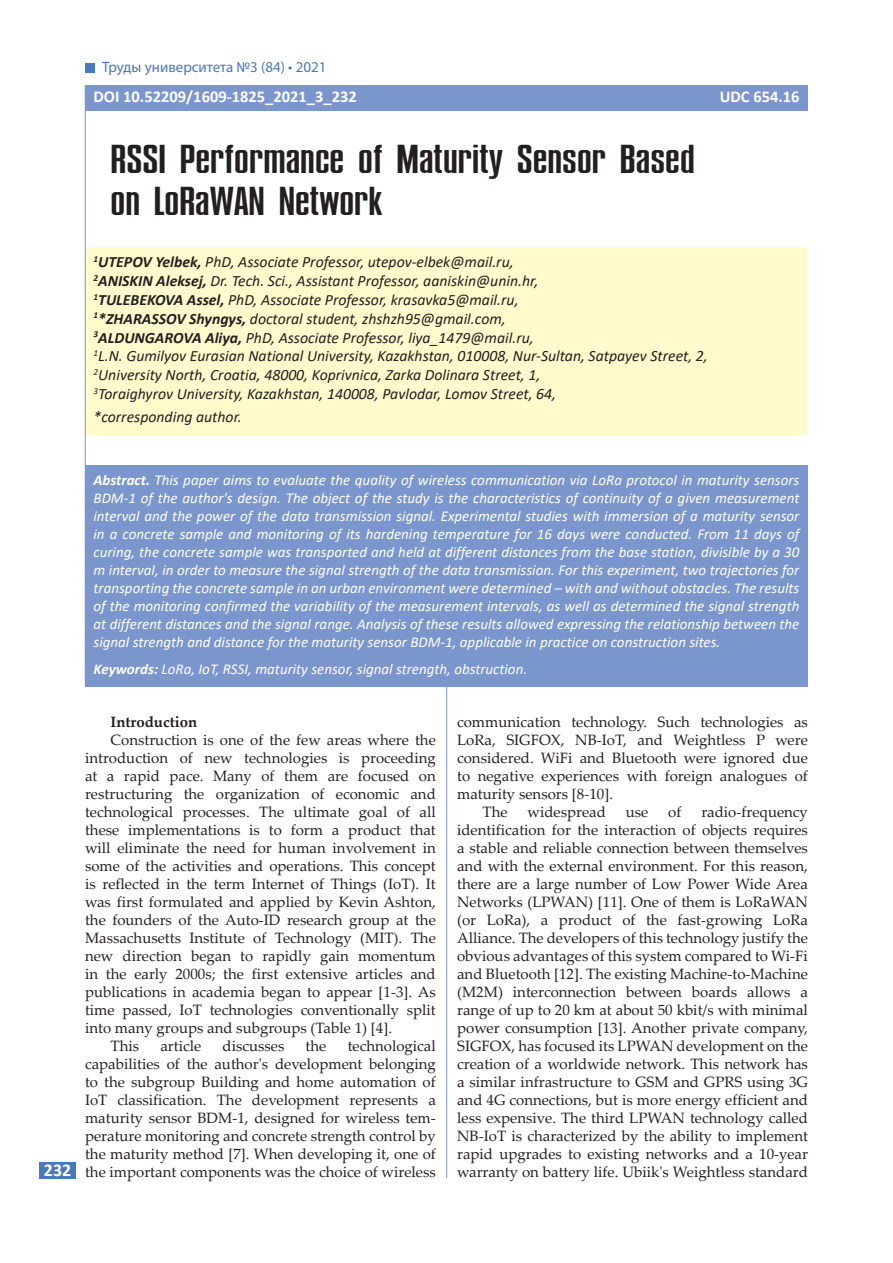
<style>
.page{position:relative;width:893px;height:1263px;background:#fff}
.page>*{position:absolute;margin:0;border:0;box-sizing:border-box;transform-origin:0 0}
.ЗАГОЛОВОК_Cambria_20{font:42px/42px "SM Compo Normal";color:#231f20;scale:1.1 1}
.t1{font:700 18px "Calibri";color:#fff}
.УДК_Calibri_11pt{font:700 16.5px "Calibri";color:#fff}
.АВТОРЫ_Calibri_10_5p{font:italic 15.75px "Calibri";color:#231f20}
.ТЕКСТ_Palatino_Linot{font:15px/18px "Palatino Linotype";color:#231f20;text-align:justify}
.КЛЮЧЕВЫЕ_СЛОВА_Calib{font:italic 15px/18px "Calibri";color:#fff;text-align:justify}
.t2{font:15px "Myriad Pro";color:#4a78bd}
.ТЕКСТ_Palatino_Linot-2{font:700 15px "Palatino Linotype";color:#231f20}
.s1{font-weight:700}
</style>
<div class="page">
<div style="left:40px;top:1162px;width:36px;height:16px;background:#4a78bd"></div>
<div style="left:85px;top:63px;width:9px;height:9px;background:#4a78bd"></div>
<hr style="left:446px;top:685px;width:1px;height:493px;background:#7b96cc">
<div style="left:85px;top:247px;width:723px;height:32px;background:#fffbcc"></div>
<div style="left:85px;top:266px;width:723px;height:32px;background:#fffbcc"></div>
<div style="left:85px;top:284px;width:723px;height:33px;background:#fffbcc"></div>
<div style="left:85px;top:303px;width:723px;height:33px;background:#fffbcc"></div>
<div style="left:85px;top:322px;width:723px;height:33px;background:#fffbcc"></div>
<div style="left:85px;top:341px;width:723px;height:33px;background:#fffbcc"></div>
<div style="left:85px;top:360px;width:723px;height:33px;background:#fffbcc"></div>
<div style="left:85px;top:379px;width:723px;height:33px;background:#fffbcc"></div>
<div style="left:85px;top:402px;width:723px;height:33px;background:#fffbcc"></div>
<div style="left:85px;top:85px;width:723px;height:25px;background:#7b96cc"></div>
<hr style="left:85px;top:85px;width:1px;height:600px;background:#7b96cc">
<div style="left:85px;top:466px;width:723px;height:194px;background:#7b96cc"></div>
<div style="left:85px;top:654px;width:723px;height:32px;background:#7b96cc"></div>
<p class="t2" style="left:102px;top:58px;width:226px">Труды университета №3 (84) • 2021</p>
<p class="УДК_Calibri_11pt" style="left:94px;top:85px;width:265px">DOI 10.52209/1609-1825_2021_3_232</p>
<p class="УДК_Calibri_11pt" style="left:720px;top:85px;width:81px">UDC 654.16</p>
<p class="ЗАГОЛОВОК_Cambria_20" style="left:111px;top:139px;width:533px">RSSI Performance of Maturity Sensor Based on LoRaWAN Network</p>
<p class="АВТОРЫ_Calibri_10_5p" style="left:94px;top:251px;width:422px"><sup>1</sup><span class="s1">UTEPOV Yelbek,</span> PhD, Associate Professor, utepov-elbek@mail.ru,</p>
<p class="АВТОРЫ_Calibri_10_5p" style="left:94px;top:270px;width:446px"><sup>2</sup><span class="s1">ANISKIN Aleksej,</span> Dr. Tech. Sci., Assistant Professor, aaniskin@unin.hr,</p>
<p class="АВТОРЫ_Calibri_10_5p" style="left:94px;top:289px;width:427px"><sup>1</sup><span class="s1">TULEBEKOVA Assel,</span> PhD, Associate Professor, krasavka5@mail.ru,</p>
<p class="АВТОРЫ_Calibri_10_5p" style="left:94px;top:307px;width:414px"><sup>1</sup><span class="s1">*ZHARASSOV Shyngys,</span> doctoral student, zhshzh95@gmail.com,</p>
<p class="АВТОРЫ_Calibri_10_5p" style="left:94px;top:326px;width:442px"><sup>3</sup><span class="s1">ALDUNGAROVA Aliya,</span> PhD, Associate Professor, liya_1479@mail.ru,</p>
<p class="АВТОРЫ_Calibri_10_5p" style="left:94px;top:345px;width:616px"><sup>1</sup>L.N. Gumilyov Eurasian National University, Kazakhstan, 010008, Nur-Sultan, Satpayev Street, 2,</p>
<p class="АВТОРЫ_Calibri_10_5p" style="left:94px;top:364px;width:448px"><sup>2</sup>University North, Croatia, 48000, Koprivnica, Zarka Dolinara Street, 1,</p>
<p class="АВТОРЫ_Calibri_10_5p" style="left:94px;top:383px;width:464px"><sup>3</sup>Toraighyrov University, Kazakhstan, 140008, Pavlodar, Lomov Street, 64,</p>
<p class="АВТОРЫ_Calibri_10_5p" style="left:94px;top:406px;width:150px">*corresponding author.</p>
<p class="КЛЮЧЕВЫЕ_СЛОВА_Calib" style="left:94px;top:471px;width:707px"><span class="s1">Abstract.</span> This paper aims to evaluate the quality of wireless communication via LoRa protocol in maturity sensors BDM-1 of the author's design. The object of the study is the characteristics of continuity of a given measurement interval and the power of the data transmission signal. Experimental studies with immersion of a maturity sensor in a concrete sample and monitoring of its hardening temperature for 16 days were conducted. From 11 days of curing, the concrete sample was transported and held at different distances from the base station, divisible by a 30 m interval, in order to measure the signal strength of the data transmission. For this experiment, two trajectories for transporting the concrete sample in an urban environment were determined – with and without obstacles. The results of the monitoring confirmed the variability of the measurement intervals, as well as determined the signal strength at different distances and the signal range. Analysis of these results allowed expressing the relationship between the signal strength and distance for the maturity sensor BDM-1, applicable in practice on construction sites.</p>
<p class="КЛЮЧЕВЫЕ_СЛОВА_Calib" style="left:94px;top:659px;width:435px"><span class="s1">Keywords:</span> LoRa, IoT, RSSI, maturity sensor, signal strength, obstruction.</p>
<p class="t1" style="left:44px;top:1157px;width:29px">232</p>
<p class="ТЕКСТ_Palatino_Linot-2" style="left:111px;top:711px;width:88px">Introduction</p>
<p class="ТЕКСТ_Palatino_Linot" style="left:85px;top:730px;width:352px;text-indent:26px">Construction is one of the few areas where the introduction of new technologies is proceeding at a rapid pace. Many of them are focused on restructuring the organization of economic and technological processes. The ultimate goal of all these implementations is to form a product that will eliminate the need for human involvement in some of the activities and operations. This concept is reflected in the term Internet of Things (IoT). It was first formulated and applied by Kevin Ashton, the founders of the Auto-ID research group at the Massachusetts Institute of Technology (MIT). The new direction began to rapidly gain momentum in the early 2000s; the first extensive articles and publications in academia began to appear [1-3]. As time passed, IoT technologies conventionally split into many groups and subgroups (Table 1) [4].</p>
<p class="ТЕКСТ_Palatino_Linot" style="left:111px;top:1036px;width:30px">This</p>
<p class="ТЕКСТ_Palatino_Linot" style="left:160px;top:1036px;width:42px">article</p>
<p class="ТЕКСТ_Palatino_Linot" style="left:223px;top:1036px;width:63px">discusses</p>
<p class="ТЕКСТ_Palatino_Linot" style="left:306px;top:1036px;width:22px">the</p>
<p class="ТЕКСТ_Palatino_Linot" style="left:85px;top:1036px;width:352px;text-indent:263px">technological capabilities of the author's development belonging to the subgroup Building and home automation of IoT classification. The development represents a maturity sensor BDM-1, designed for wireless tem&shy;perature monitoring and concrete strength control by the maturity method [7]. When developing it, one of the important components was the choice of wireless</p>
<p class="ТЕКСТ_Palatino_Linot" style="left:457px;top:712px;width:352px">communication technology. Such technologies as LoRa, SIGFOX, NB-IoT, and Weightless P were considered. WiFi and Bluetooth were ignored due to negative experiences with foreign analogues of maturity sensors [8-10].</p>
<p class="ТЕКСТ_Palatino_Linot" style="left:483px;top:802px;width:27px">The</p>
<p class="ТЕКСТ_Palatino_Linot" style="left:528px;top:802px;width:80px">widespread</p>
<p class="ТЕКСТ_Palatino_Linot" style="left:626px;top:802px;width:24px">use</p>
<p class="ТЕКСТ_Palatino_Linot" style="left:668px;top:802px;width:15px">of</p>
<p class="ТЕКСТ_Palatino_Linot" style="left:457px;top:802px;width:352px;text-indent:244px">radio-frequency identification for the interaction of objects requires a stable and reliable connection between themselves and with the external environment. For this reason, there are a large number of Low Power Wide Area Networks (LPWAN) [11]. One of them is LoRaWAN (or LoRa), a product of the fast-growing LoRa Alliance. The developers of this technology justify the obvious advantages of this system compared to Wi-Fi and Bluetooth [12]. The existing Machine-to-Machine (M2M) interconnection between boards allows a range of up to 20 km at about 50 kbit/s with minimal power consumption [13]. Another private company, SIGFOX, has focused its LPWAN development on the creation of a worldwide network. This network has a similar infrastructure to GSM and GPRS using 3G and 4G connections, but is more energy efficient and less expensive. The third LPWAN technology called NB-IoT is characterized by the ability to implement rapid upgrades to existing networks and a 10-year warranty on battery life. Ubiik's Weightless standard</p>
</div>
